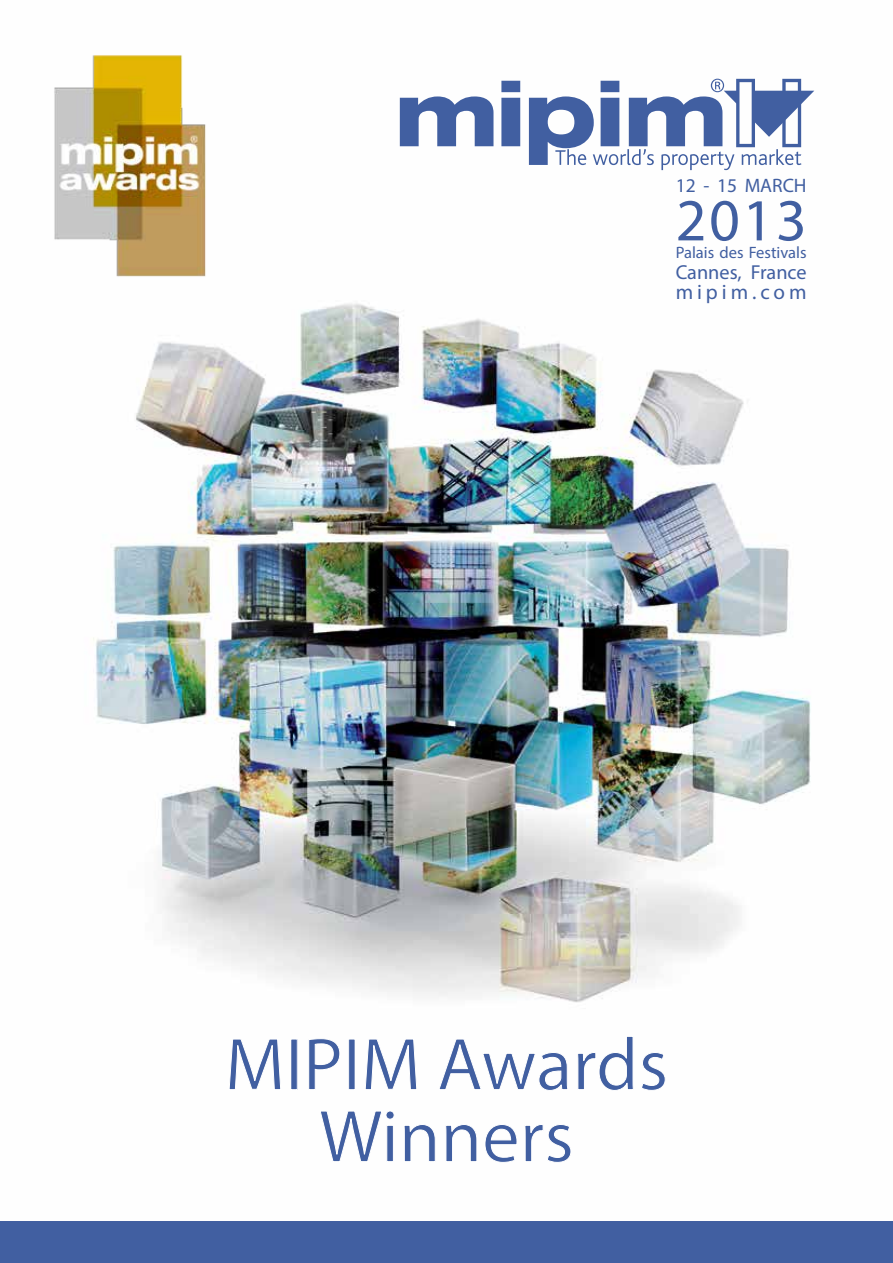
<style>
.page{position:relative;width:893px;height:1263px;background:#fff}
.page>*{position:absolute;margin:0;border:0;box-sizing:border-box;transform-origin:0 0}
.t1{font:75px/72px "Myriad Pro";color:#415fa1;text-align:center}
.t2{font:60px "Myriad Pro";color:#415fa1}
.t3{font:21px "Myriad Pro";letter-spacing:.185em;color:#415fa1}
.t4{font:20.25px "Myriad Pro";color:#415fa1}
.t5{font:19.5px "Myriad Pro";color:#415fa1}
.t6{font:16.5px "Myriad Pro";color:#415fa1}
</style>
<div class="page">
<img style="left:93px;top:78px;width:722px;height:925px">
<svg style="left:400px;top:96px;width:93px;height:50px"></svg>
<svg style="left:501px;top:81px;width:19px;height:65px"></svg>
<svg style="left:529px;top:79px;width:285px;height:91px"></svg>
<div style="left:0;top:1221px;width:893px;height:42px;background:#415fa1"></div>
<img style="left:54px;top:55px;width:165px;height:235px">
<p class="t5" style="left:676px;top:174px;width:132px">12 - 15 MARCH</p>
<h2 class="t2" style="left:676px;top:183px;width:133px">2013</h2>
<p class="t6" style="left:676px;top:243px;width:132px">Palais des Festivals</p>
<p class="t4" style="left:676px;top:260px;width:132px">Cannes, France</p>
<p class="t3" style="left:676px;top:279px;width:132px">mipim.com</p>
<h1 class="t1" style="left:225px;top:1027px;width:445px">MIPIM Awards<br>Winners</h1>
</div>
